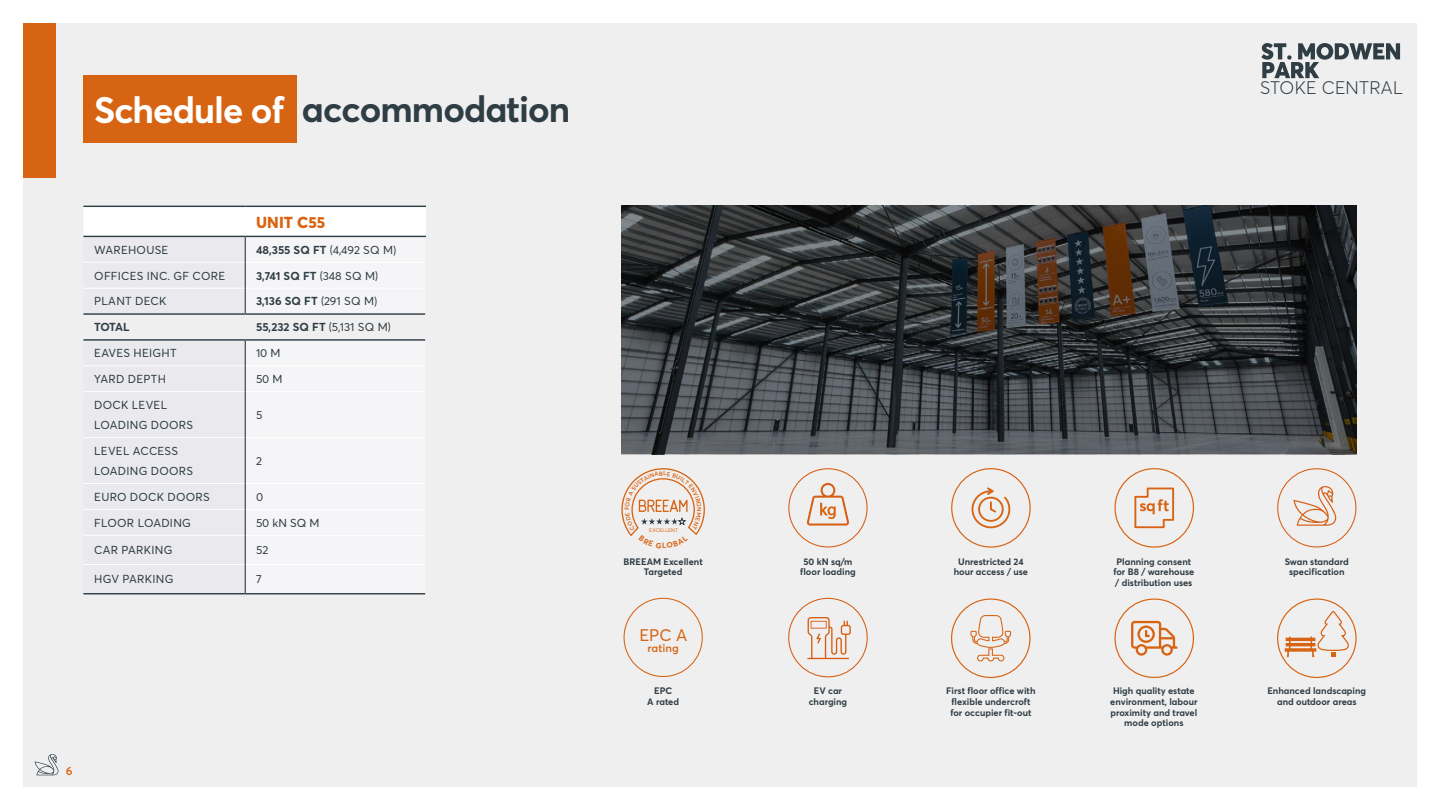
<style>
.page{position:relative;width:1440px;height:810px;background:#fff}
.page>*{position:absolute;margin:0;border:0;box-sizing:border-box;transform-origin:0 0}
.t1{font:700 36.38px "Averta Std";letter-spacing:-.025em;color:#2f3d45}
.t2{font:300 18px "Averta Std";letter-spacing:.01em;color:#2f3d45}
.t3{font:16.58px "Averta Std";color:#d76413}
.t4{font:800 15.75px "Averta Std";letter-spacing:.01em;color:#d76413}
.t5{font:600 11.55px "Averta Std";color:#d76413}
.t6{font:11.48px/20px "Averta Std";letter-spacing:.025em;color:#2f3d45}
.t7{font:700 11.48px "Averta Std";color:#2f3d45}
.t8{font:600 11.1px "Averta Std";color:#d76413}
.t9{font:700 9.3px/10.6px "Averta Std";color:#2f3d45;text-align:center}
.t10{font:5.1px "Averta Std";color:#d76413}
.s1{color:#fff}
.s2{font-weight:400}
</style>
<div class="page">
<div style="left:23px;top:23px;width:1394px;height:764px;background:#f0efef"></div>
<div style="left:83px;top:75px;width:214px;height:67px;background:#d76413"></div>
<svg style="left:622px;top:206px;width:735px;height:248px;background:#393c3f"></svg>
<div style="left:788px;top:468px;width:80px;height:79px;border:1px solid #d65e14;border-radius:50%"></div>
<svg style="left:807px;top:483px;width:42px;height:43px"></svg>
<div style="left:1277px;top:468px;width:79px;height:79px;border:1px solid #d65e14;border-radius:50%"></div>
<svg style="left:1293px;top:486px;width:43px;height:40px"></svg>
<div style="left:624px;top:598px;width:79px;height:79px;border:1px solid #d76413;border-radius:50%"></div>
<div style="left:788px;top:598px;width:80px;height:79px;border:1px solid #d65e14;border-radius:50%"></div>
<svg style="left:807px;top:617px;width:44px;height:42px"></svg>
<svg style="left:244px;top:341px;width:1px;height:252px"></svg>
<hr style="left:83px;top:365px;width:162px;height:1px;background:#fff">
<hr style="left:246px;top:365px;width:179px;height:1px;background:#fff">
<hr style="left:424px;top:207px;width:2px;height:29px;background:#fff">
<hr style="left:83px;top:535px;width:162px;height:1px;background:#fff">
<hr style="left:246px;top:535px;width:179px;height:1px;background:#fff">
<hr style="left:83px;top:564px;width:162px;height:1px;background:#fff">
<hr style="left:246px;top:564px;width:179px;height:1px;background:#fff">
<hr style="left:83px;top:483px;width:162px;height:1px;background:#fff">
<hr style="left:246px;top:483px;width:179px;height:1px;background:#fff">
<hr style="left:83px;top:509px;width:162px;height:1px;background:#fff">
<hr style="left:246px;top:509px;width:179px;height:1px;background:#fff">
<hr style="left:83px;top:437px;width:162px;height:1px;background:#fff">
<hr style="left:246px;top:437px;width:179px;height:1px;background:#fff">
<hr style="left:83px;top:391px;width:162px;height:1px;background:#fff">
<hr style="left:246px;top:391px;width:179px;height:1px;background:#fff">
<hr style="left:245px;top:206px;width:181px;height:1px;background:#2f3d45">
<hr style="left:245px;top:236px;width:181px;height:1px;background:#2f3d45">
<svg style="left:245px;top:341px;width:1px;height:51px"></svg>
<hr style="left:245px;top:392px;width:1px;height:46px;background:#2f3d45">
<hr style="left:245px;top:438px;width:1px;height:46px;background:#2f3d45">
<svg style="left:245px;top:484px;width:1px;height:51px"></svg>
<hr style="left:245px;top:535px;width:1px;height:30px;background:#2f3d45">
<hr style="left:83px;top:593px;width:162px;height:1px;background:#2f3d45">
<svg style="left:245px;top:565px;width:1px;height:28px"></svg>
<hr style="left:245px;top:593px;width:180px;height:1px;background:#2f3d45">
<hr style="left:83px;top:313px;width:162px;height:2px;background:#2f3d45">
<hr style="left:245px;top:313px;width:180px;height:2px;background:#2f3d45">
<hr style="left:83px;top:339px;width:162px;height:2px;background:#2f3d45">
<hr style="left:245px;top:339px;width:180px;height:2px;background:#2f3d45">
<svg style="left:83px;top:206px;width:342px;height:107px"></svg>
<div style="left:951px;top:599px;width:80px;height:79px;border:1px solid #d76413;border-radius:50%"></div>
<svg style="left:970px;top:615px;width:42px;height:47px"></svg>
<div style="left:1114px;top:468px;width:80px;height:80px;border:1px solid #d76413;border-radius:50%"></div>
<svg style="left:1134px;top:488px;width:40px;height:40px"></svg>
<div style="left:1115px;top:599px;width:79px;height:79px;border:1px solid #d76413;border-radius:50%"></div>
<svg style="left:1131px;top:621px;width:46px;height:35px"></svg>
<div style="left:1277px;top:599px;width:80px;height:79px;border:1px solid #d76413;border-radius:50%"></div>
<svg style="left:1285px;top:610px;width:64px;height:47px"></svg>
<svg style="left:972px;top:487px;width:38px;height:41px"></svg>
<div style="left:951px;top:468px;width:80px;height:80px;border:1px solid #d76413;border-radius:50%"></div>
<svg style="left:35px;top:754px;width:23px;height:21px"></svg>
<div style="left:23px;top:23px;width:33px;height:155px;background:#d76413"></div>
<svg style="left:1261px;top:43px;width:139px;height:35px"></svg>
<svg style="left:621px;top:468px;width:84px;height:69px"></svg>
<h1 class="t1" style="left:94px;top:84px;width:478px"><span class="s1">Schedule of</span> accommodation</h1>
<h3 class="t4" style="left:256px;top:211px;width:71px">UNIT C55</h3>
<p class="t6" style="left:94px;top:239px;width:76px">WAREHOUSE</p>
<p class="t7" style="left:256px;top:242px;width:142px">48,355 SQ FT <span class="s2">(4,492 SQ M)</span></p>
<p class="t6" style="left:94px;top:265px;width:132px">OFFICES INC. GF CORE</p>
<p class="t7" style="left:256px;top:267px;width:124px">3,741 SQ FT <span class="s2">(348 SQ M)</span></p>
<p class="t6" style="left:94px;top:291px;width:74px">PLANT DECK</p>
<p class="t7" style="left:256px;top:293px;width:123px">3,136 SQ FT <span class="s2">(291 SQ M)</span></p>
<p class="t7" style="left:94px;top:319px;width:37px">TOTAL</p>
<p class="t7" style="left:256px;top:319px;width:136px">55,232 SQ FT <span class="s2">(5,131 SQ M)</span></p>
<p class="t6" style="left:94px;top:343px;width:84px">EAVES HEIGHT</p>
<p class="t6" style="left:256px;top:343px;width:26px">10 M</p>
<p class="t6" style="left:94px;top:369px;width:73px">YARD DEPTH</p>
<p class="t6" style="left:256px;top:369px;width:28px">50 M</p>
<p class="t6" style="left:94px;top:394px;width:100px">DOCK LEVEL<br>LOADING DOORS</p>
<p class="t6" style="left:256px;top:404px;width:8px">5</p>
<p class="t6" style="left:94px;top:440px;width:100px">LEVEL ACCESS<br>LOADING DOORS</p>
<p class="t6" style="left:256px;top:450px;width:7px">2</p>
<p class="t6" style="left:94px;top:486px;width:117px">EURO DOCK DOORS</p>
<p class="t6" style="left:256px;top:486px;width:9px">0</p>
<p class="t6" style="left:94px;top:512px;width:98px">FLOOR LOADING</p>
<p class="t6" style="left:256px;top:512px;width:65px">50 kN SQ M</p>
<p class="t6" style="left:94px;top:540px;width:80px">CAR PARKING</p>
<p class="t6" style="left:256px;top:540px;width:14px">52</p>
<p class="t6" style="left:94px;top:569px;width:81px">HGV PARKING</p>
<p class="t6" style="left:256px;top:569px;width:7px">7</p>
<p class="t5" style="left:66px;top:763px;width:8px">6</p>
<p class="t10" style="left:649px;top:526px;width:30px">EXCELLENT</p>
<p class="t9" style="left:624px;top:556px;width:81px">BREEAM Excellent<br>Targeted</p>
<h3 class="t3" style="left:639px;top:623px;width:49px">EPC A</h3>
<p class="t8" style="left:648px;top:641px;width:33px">rating</p>
<p class="t9" style="left:647px;top:685px;width:33px">EPC<br>A rated</p>
<h2 class="t2" style="left:1260px;top:75px;width:144px">STOKE CENTRAL</h2>
<p class="t9" style="left:800px;top:556px;width:57px">50 kN sq/m floor loading</p>
<p class="t9" style="left:809px;top:685px;width:40px">EV car charging</p>
<p class="t9" style="left:954px;top:556px;width:76px">Unrestricted 24 hour access / use</p>
<p class="t9" style="left:946px;top:685px;width:91px">First floor office with flexible undercroft for occupier fit-out</p>
<p class="t9" style="left:1113px;top:556px;width:82px">Planning consent for B8 / warehouse / distribution uses</p>
<p class="t9" style="left:1110px;top:685px;width:89px">High quality estate environment, labour proximity and travel mode options</p>
<p class="t9" style="left:1285px;top:556px;width:66px">Swan standard specification</p>
<p class="t9" style="left:1267px;top:685px;width:100px">Enhanced landscaping and outdoor areas</p>
</div>
